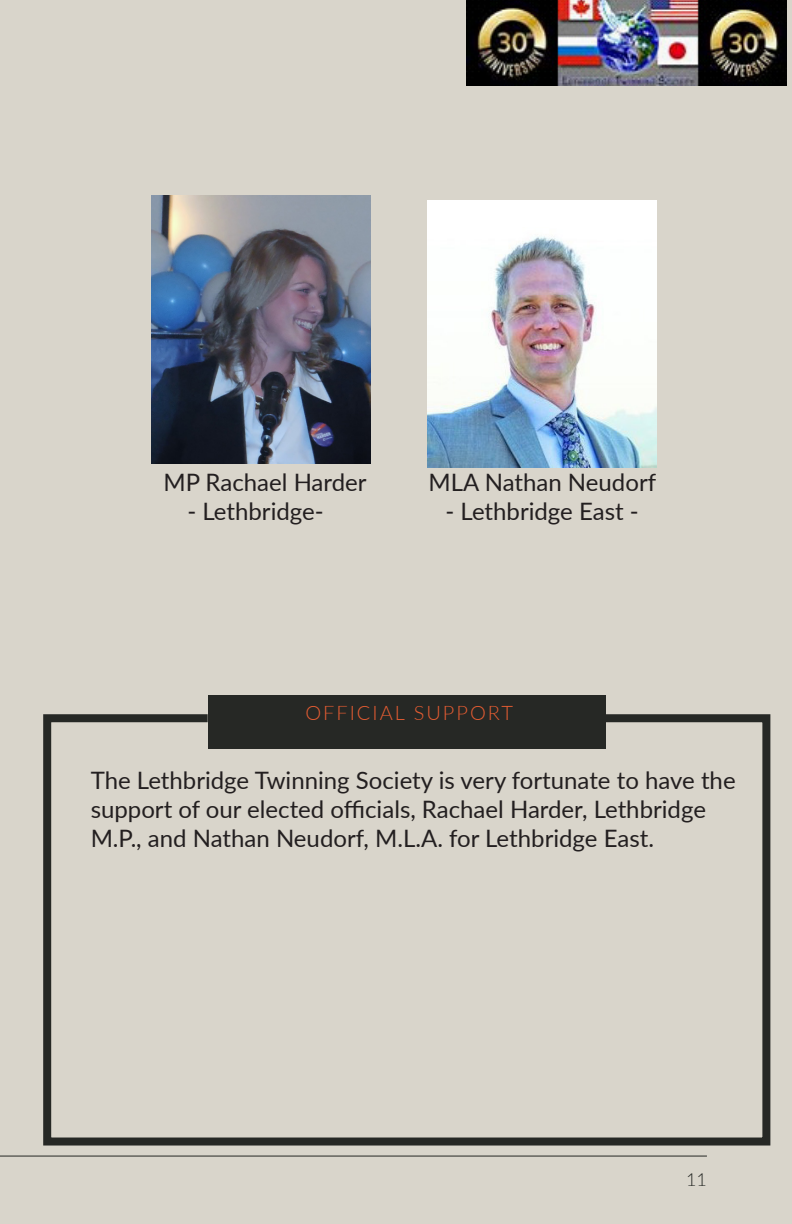
<style>
.page{position:relative;width:792px;height:1224px;background:#d9d5cb}
.page>*{position:absolute;margin:0;border:0;box-sizing:border-box;transform-origin:0 0}
.t1{font:24px/28.8px "Lato";color:#231f20}
.Header_-_Align_Cente{font:300 20px "Lato";letter-spacing:.1em;color:#e45c32}
.t2{font:300 18px "Lato";color:#262825}
</style>
<div class="page">
<img style="left:467px;top:0;width:319px;height:85px">
<svg style="left:43px;top:714px;width:728px;height:432px"></svg>
<div style="left:208px;top:695px;width:398px;height:54px;background:#262825"></div>
<img style="left:151px;top:196px;width:219px;height:268px">
<img style="left:428px;top:200px;width:229px;height:267px">
<hr style="left:0;top:1156px;width:707px;height:1px;background:#262825">
<p class="t1" style="left:163px;top:467px;width:205px">MP Rachael Harder</p>
<p class="t1" style="left:187px;top:496px;width:138px">- Lethbridge-</p>
<p class="t1" style="left:429px;top:467px;width:229px">MLA Nathan Neudorf</p>
<p class="t1" style="left:446px;top:496px;width:195px">- Lethbridge East -</p>
<p class="Header_-_Align_Cente" style="left:305px;top:699px;width:209px">OFFICIAL SUPPORT</p>
<p class="t1" style="left:91px;top:765px;width:646px">The Lethbridge Twinning Society is very fortunate to have the support of our elected officials, Rachael Harder, Lethbridge<br>M.P., and Nathan Neudorf, M.L.A. for Lethbridge East.</p>
<p class="t2" style="left:686px;top:1167px;width:22px">11</p>
</div>
